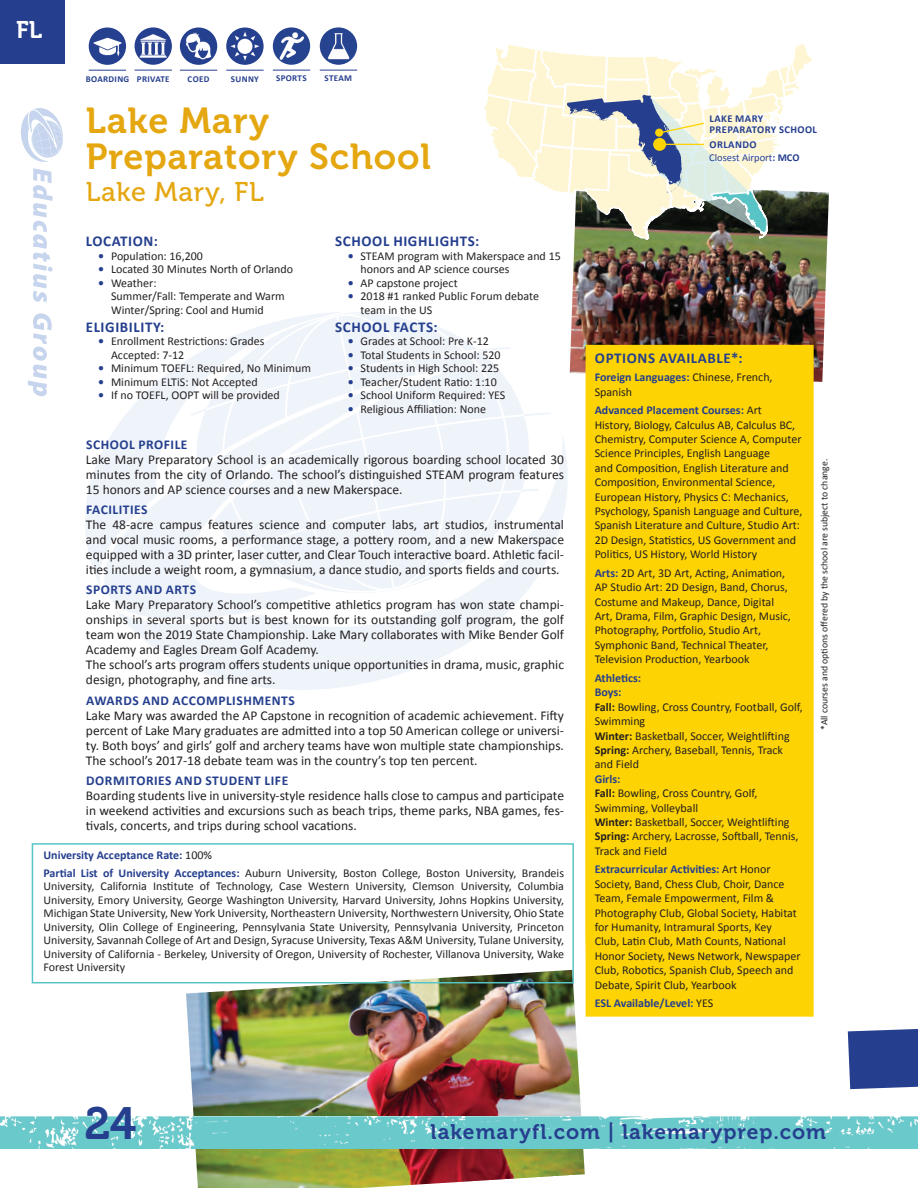
<style>
.page{position:relative;width:918px;height:1188px;background:#fff}
.page>*{position:absolute;margin:0;border:0;box-sizing:border-box;transform-origin:0 0}
.t1{font:45px "Museo 700";color:#253f8e}
.t2{font:36px/36px "Museo 700";letter-spacing:.025em;color:#e5a710}
.t3{font:27px "Museo 500";letter-spacing:.025em;color:#e5a710}
.t4{font:24px "Museo 700";color:#fff}
.t5{font:21px "Museo 700";letter-spacing:.05em;color:#253f8e}
.t6{font:700 15px "Calibri";letter-spacing:.04em;color:#253f8e}
.t7{font:13.5px/15px "Calibri";color:#231f20;text-align:justify}
.t8{font:700 13.5px "Calibri";letter-spacing:.04em;color:#253f8e}
.t9{font:12px/14.4px "Calibri";color:#231f20}
.t10{font:700 12px/17.7px "Calibri";color:#253f8e}
.t11{font:10.5px/12.6px "Calibri";color:#253f8e}
.t12{font:700 10.5px/10.1px "Calibri";letter-spacing:.04em;color:#253f8e}
.t13{font:9.75px "Calibri";color:#231f20}
.t14{font:700 9px "Calibri";letter-spacing:.04em;color:#253f8e}
.s1{font-weight:700;color:#253f8e}
.s2{font-weight:400;color:#231f20}
.s3{font-weight:700}
</style>
<div class="page">
<svg style="left:20px;top:108px;width:43px;height:288px"></svg>
<svg style="left:85px;top:312px;width:485px;height:378px;fill:#f2f6fa"></svg>
<svg style="left:97px;top:374px;width:340px;height:252px"></svg>
<img style="left:186px;top:970px;width:399px;height:218px">
<img style="left:0;top:1116px;width:918px;height:32px">
<svg style="left:848px;top:1029px;width:70px;height:60px;background:#2f4893"></svg>
<div style="left:0;top:0;width:64px;height:64px;background:#253f8e"></div>
<img style="left:570px;top:192px;width:259px;height:190px">
<div style="left:32px;top:843px;width:542px;height:140px;border:2px solid #59c4c6"></div>
<div style="left:585px;top:345px;width:229px;height:672px;background:#fed304"></div>
<svg style="left:484px;top:44px;width:332px;height:218px"></svg>
<img style="left:135px;top:27px;width:37px;height:38px;border-radius:19px">
<hr style="left:135px;top:70px;width:37px;height:1px;background:#253f8e">
<img style="left:89px;top:27px;width:37px;height:38px;border-radius:19px">
<hr style="left:89px;top:70px;width:37px;height:1px;background:#253f8e">
<img style="left:226px;top:27px;width:38px;height:38px;border-radius:19px">
<hr style="left:226px;top:70px;width:38px;height:1px;background:#253f8e">
<img style="left:180px;top:27px;width:37px;height:38px;border-radius:19px">
<hr style="left:180px;top:70px;width:37px;height:1px;background:#253f8e">
<img style="left:273px;top:27px;width:37px;height:38px;border-radius:19px">
<img style="left:320px;top:27px;width:37px;height:38px;border-radius:19px">
<hr style="left:273px;top:70px;width:37px;height:1px;background:#253f8e">
<hr style="left:320px;top:70px;width:37px;height:1px;background:#253f8e">
<h3 class="t4" style="left:16px;top:17px;width:28px">FL</h3>
<p class="t14" style="left:86px;top:73px;width:85px">BOARDING PRIVATE</p>
<p class="t14" style="left:188px;top:73px;width:23px">COED</p>
<p class="t14" style="left:231px;top:73px;width:30px">SUNNY</p>
<p class="t14" style="left:276px;top:72px;width:32px">SPORTS</p>
<p class="t14" style="left:325px;top:72px;width:29px">STEAM</p>
<h2 class="t2" style="left:86px;top:103px;width:347px">Lake Mary<br>Preparatory School</h2>
<h3 class="t3" style="left:86px;top:177px;width:179px">Lake Mary, FL</h3>
<p class="t6" style="left:86px;top:232px;width:74px">LOCATION:</p>
<p class="t9" style="left:98px;top:249px;width:106px"><span class="s1">•</span> Population: 16,200</p>
<p class="t9" style="left:98px;top:262px;width:196px"><span class="s1">•</span> Located 30 Minutes North of Orlando</p>
<p class="t9" style="left:111px;top:276px;width:175px;line-height:13.5px;text-indent:-13px"><span class="s1">•</span> Weather:<br>Summer/Fall: Temperate and Warm<br>Winter/Spring: Cool and Humid</p>
<p class="t6" style="left:86px;top:317px;width:80px">ELIGIBILITY:</p>
<p class="t9" style="left:111px;top:334px;width:155px;line-height:13.5px;text-indent:-13px"><span class="s1">•</span> Enrollment Restrictions: Grades<br>Accepted: 7-12</p>
<p class="t9" style="left:98px;top:361px;width:214px"><span class="s1">•</span> Minimum TOEFL: Required, No Minimum</p>
<p class="t9" style="left:98px;top:374px;width:161px"><span class="s1">•</span> Minimum ELTiS: Not Accepted</p>
<p class="t9" style="left:98px;top:388px;width:183px"><span class="s1">•</span> If no TOEFL, OOPT will be provided</p>
<p class="t6" style="left:335px;top:232px;width:146px">SCHOOL HIGHLIGHTS:</p>
<p class="t9" style="left:361px;top:249px;width:202px;line-height:13.5px;text-indent:-13px"><span class="s1">•</span> STEAM program with Makerspace and 15 honors and AP science courses</p>
<p class="t9" style="left:348px;top:276px;width:111px"><span class="s1">•</span> AP capstone project</p>
<p class="t9" style="left:361px;top:290px;width:180px;line-height:13.5px;text-indent:-13px"><span class="s1">•</span> 2018 #1 ranked Public Forum debate team in the US</p>
<p class="t6" style="left:335px;top:317px;width:104px">SCHOOL FACTS:</p>
<p class="t9" style="left:348px;top:334px;width:143px"><span class="s1">•</span> Grades at School: Pre K-12</p>
<p class="t9" style="left:348px;top:347px;width:154px"><span class="s1">•</span> Total Students in School: 520</p>
<p class="t9" style="left:348px;top:361px;width:153px"><span class="s1">•</span> Students in High School: 225</p>
<p class="t9" style="left:348px;top:374px;width:151px"><span class="s1">•</span> Teacher/Student Ratio: 1:10</p>
<p class="t9" style="left:348px;top:388px;width:159px"><span class="s1">•</span> School Uniform Required: YES</p>
<p class="t9" style="left:348px;top:401px;width:140px"><span class="s1">•</span> Religious Affiliation: None</p>
<p class="t8" style="left:86px;top:435px;width:103px">SCHOOL PROFILE</p>
<p class="t7" style="left:86px;top:452px;width:480px">Lake Mary Preparatory School is an academically rigorous boarding school located 30 minutes from the city of Orlando. The school’s distinguished STEAM program features 15 honors and AP science courses and a new Makerspace.</p>
<p class="t8" style="left:86px;top:501px;width:63px">FACILITIES</p>
<p class="t7" style="left:86px;top:517px;width:480px">The 48-acre campus features science and computer labs, art studios, instrumental and vocal music rooms, a performance stage, a pottery room, and a new Makerspace equipped with a 3D printer, laser cutter, and Clear Touch interactive board. Athletic facil&shy;ities include a weight room, a gymnasium, a dance studio, and sports fields and courts.</p>
<p class="t8" style="left:86px;top:581px;width:111px">SPORTS AND ARTS</p>
<p class="t7" style="left:86px;top:597px;width:480px;text-align:left">Lake Mary Preparatory School’s competitive athletics program has won state champi&shy;onships in several sports but is best known for its outstanding golf program, the golf team won the 2019 State Championship. Lake Mary collaborates with Mike Bender Golf Academy and Eagles Dream Golf Academy.<br>The school’s arts program offers students unique opportunities in drama, music, graphic design, photography, and fine arts.</p>
<p class="t8" style="left:86px;top:692px;width:210px">AWARDS AND ACCOMPLISHMENTS</p>
<p class="t7" style="left:86px;top:708px;width:480px">Lake Mary was awarded the AP Capstone in recognition of academic achievement. Fifty percent of Lake Mary graduates are admitted into a top 50 American college or universi&shy;ty. Both boys’ and girls’ golf and archery teams have won multiple state championships.<br>The school’s 2017-18 debate team was in the country’s top ten percent.</p>
<p class="t8" style="left:86px;top:772px;width:204px">DORMITORIES AND STUDENT LIFE</p>
<p class="t7" style="left:86px;top:788px;width:480px">Boarding students live in university-style residence halls close to campus and participate in weekend activities and excursions such as beach trips, theme parks, NBA games, fes&shy;tivals, concerts, and trips during school vacations.</p>
<p class="t10" style="left:43px;top:846px;width:522px">University Acceptance Rate: <span class="s2">100%<br></span>Partial List of University Acceptances: <span class="s2">Auburn University, Boston College, Boston University, Brandeis</span></p>
<p class="t9" style="left:43px;top:879px;width:522px;line-height:13.5px;text-align:justify">University, California Institute of Technology, Case Western University, Clemson University, Columbia University, Emory University, George Washington University, Harvard University, Johns Hopkins University, Michigan State University, New York University, Northeastern University, Northwestern University, Ohio State University, Olin College of Engineering, Pennsylvania State University, Pennsylvania University, Princeton University, Savannah College of Art and Design, Syracuse University, Texas A&amp;M University, Tulane University, University of California - Berkeley, University of Oregon, University of Rochester, Villanova University, Wake Forest University</p>
<p class="t12" style="left:710px;top:114px;width:109px">LAKE MARY<br>PREPARATORY SCHOOL</p>
<p class="t11" style="left:709px;top:138px;width:92px"><span class="s3">ORLANDO<br></span>Closest Airport<span class="s3">: MCO</span></p>
<p class="t6" style="left:595px;top:348px;width:149px">OPTIONS AVAILABLE*:</p>
<p class="t9" style="left:595px;top:370px;width:179px"><span class="s1">Foreign Languages:</span> Chinese, French,<br>Spanish</p>
<p class="t9" style="left:595px;top:403px;width:209px"><span class="s1">Advanced Placement Courses:</span> Art<br>History, Biology, Calculus AB, Calculus BC, Chemistry, Computer Science A, Computer Science Principles, English Language<br>and Composition, English Literature and Composition, Environmental Science, European History, Physics C: Mechanics, Psychology, Spanish Language and Culture, Spanish Literature and Culture, Studio Art:<br>2D Design, Statistics, US Government and Politics, US History, World History</p>
<p class="t9" style="left:595px;top:566px;width:198px"><span class="s1">Arts:</span> 2D Art, 3D Art, Acting, Animation, AP Studio Art: 2D Design, Band, Chorus, Costume and Makeup, Dance, Digital Art, Drama, Film, Graphic Design, Music, Photography, Portfolio, Studio Art, Symphonic Band, Technical Theater, Television Production, Yearbook</p>
<p class="t9" style="left:595px;top:671px;width:210px"><span class="s1">Athletics:<br>Boys:<br></span><span class="s3">Fall:</span> Bowling, Cross Country, Football, Golf,<br>Swimming<br><span class="s3">Winter:</span> Basketball, Soccer, Weightlifting<br><span class="s3">Spring:</span> Archery, Baseball, Tennis, Track and Field</p>
<p class="t9" style="left:595px;top:772px;width:205px"><span class="s1">Girls:<br></span><span class="s3">Fall:</span> Bowling, Cross Country, Golf,<br>Swimming, Volleyball<br><span class="s3">Winter:</span> Basketball, Soccer, Weightlifting<br><span class="s3">Spring:</span> Archery, Lacrosse, Softball, Tennis,<br>Track and Field</p>
<p class="t9" style="left:595px;top:862px;width:207px"><span class="s1">Extracurricular Activities:</span> Art Honor Society, Band, Chess Club, Choir, Dance Team, Female Empowerment, Film &amp; Photography Club, Global Society, Habitat for Humanity, Intramural Sports, Key<br>Club, Latin Club, Math Counts, National Honor Society, News Network, Newspaper Club, Robotics, Spanish Club, Speech and Debate, Spirit Club, Yearbook</p>
<p class="t10" style="left:595px;top:994px;width:120px">ESL Available/Level: <span class="s2">YES</span></p>
<p class="t13" style="left:818px;top:730px;width:273px;rotate:-90deg">*All courses and options offered by the school are subject to change.</p>
<h1 class="t1" style="left:85px;top:1098px;width:53px">24</h1>
<h3 class="t5" style="left:431px;top:1120px;width:397px">lakemaryfl.com | lakemaryprep.com</h3>
</div>
